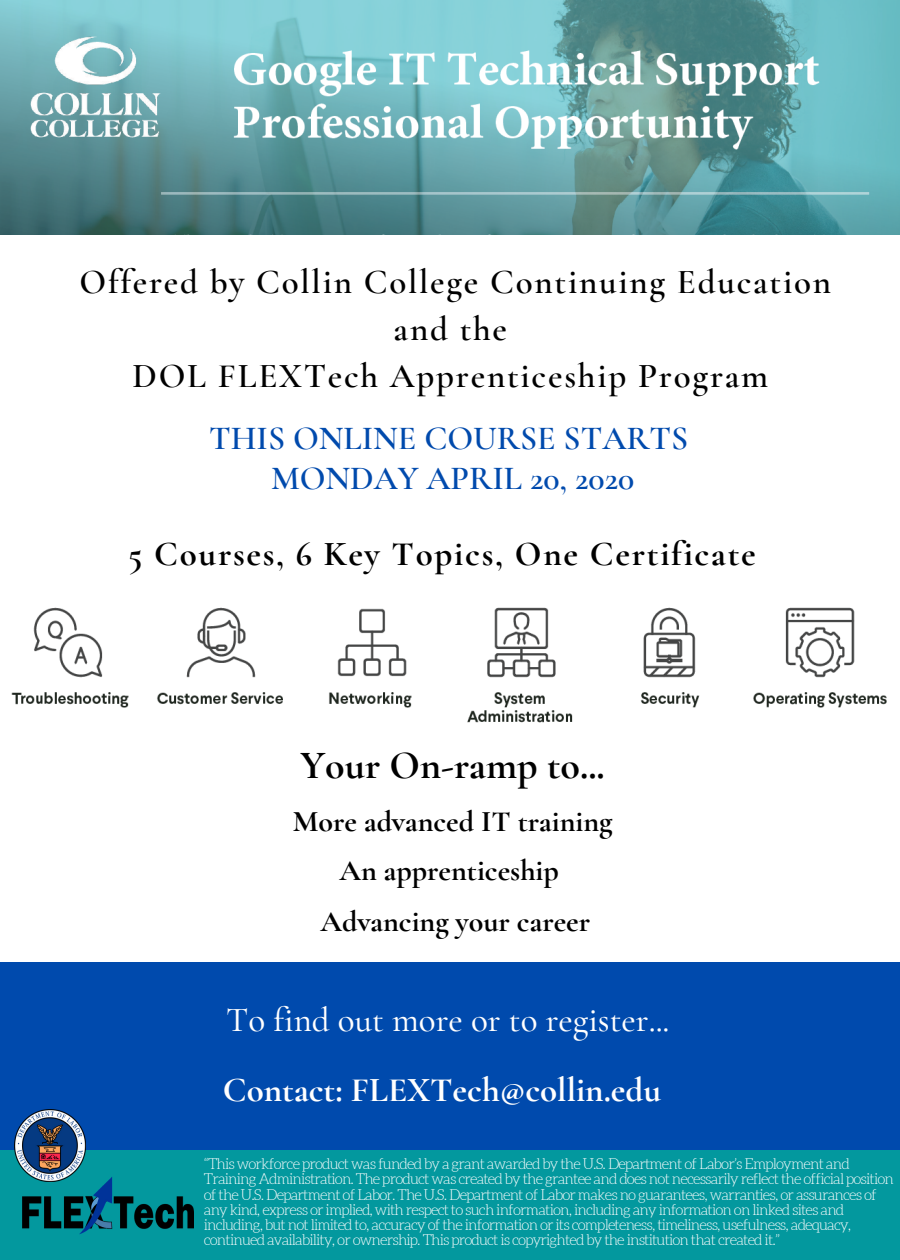
<style>
.page{position:relative;width:900px;height:1260px;background:#fff}
.page>*{position:absolute;margin:0;border:0;box-sizing:border-box;transform-origin:0 0}
.t1{font:700 40px "Cormorant Garamond";color:#000}
.t2{font:600 35px/47px "Cormorant Garamond";letter-spacing:.05em;color:#000;text-align:center}
.t3{font:700 35px "Cormorant Garamond";letter-spacing:.05em;color:#000}
.t4{font:500 35px "Cormorant Garamond";color:#fff}
.t5{font:700 35px "Cormorant Garamond";color:#fff}
.t6{font:600 33.75px/39.5px "Cormorant Garamond";color:#004aad;text-align:center}
.t7{font:700 30px/49.8px "Cormorant Garamond";color:#000;text-align:center}
.t8{font:300 15px/15.2px "Aleo";letter-spacing:-.055em;color:#fff}
</style>
<div class="page">
<div style="left:0;top:1146px;width:900px;height:114px;background:#03989e"></div>
<div style="left:0;top:963px;width:900px;height:187px;background:#004aad"></div>
<img style="left:14px;top:1110px;width:71px;height:60px">
<img style="left:22px;top:1170px;width:171px;height:65px">
<img style="left:0;top:0;width:900px;height:234px">
<img style="left:11px;top:607px;width:876px;height:116px">
<h2 class="t2" style="left:79px;top:258px;width:753px">Offered by Collin College Continuing Education and the<br>DOL FLEXTech Apprenticeship Program</h2>
<h3 class="t6" style="left:209px;top:419px;width:481px">THIS ONLINE COURSE STARTS<br>MONDAY APRIL 20, 2020</h3>
<h2 class="t3" style="left:128px;top:533px;width:629px">5 Courses, 6 Key Topics, One Certificate</h2>
<h1 class="t1" style="left:301px;top:741px;width:306px">Your On-ramp to...</h1>
<h3 class="t7" style="left:293px;top:797px;width:321px">More advanced IT training<br>An apprenticeship<br>Advancing your career</h3>
<h2 class="t4" style="left:226px;top:999px;width:445px">To find out more or to register...</h2>
<h2 class="t5" style="left:223px;top:1069px;width:440px">Contact: FLEXTech@collin.edu</h2>
<p class="t8" style="left:204px;top:1156px;width:692px">“This workforce product was funded by a grant awarded by the U.S. Department of Labor’s Employment and Training Administration. The product was created by the grantee and does not necessarily reflect the official position of the U.S. Department of Labor. The U.S. Department of Labor makes no guarantees, warranties, or assurances of any kind, express or implied, with respect to such information, including any information on linked sites and including, but not limited to, accuracy of the information or its completeness, timeliness, usefulness, adequacy, continued availability, or ownership. This product is copyrighted by the institution that created it.”</p>
</div>
